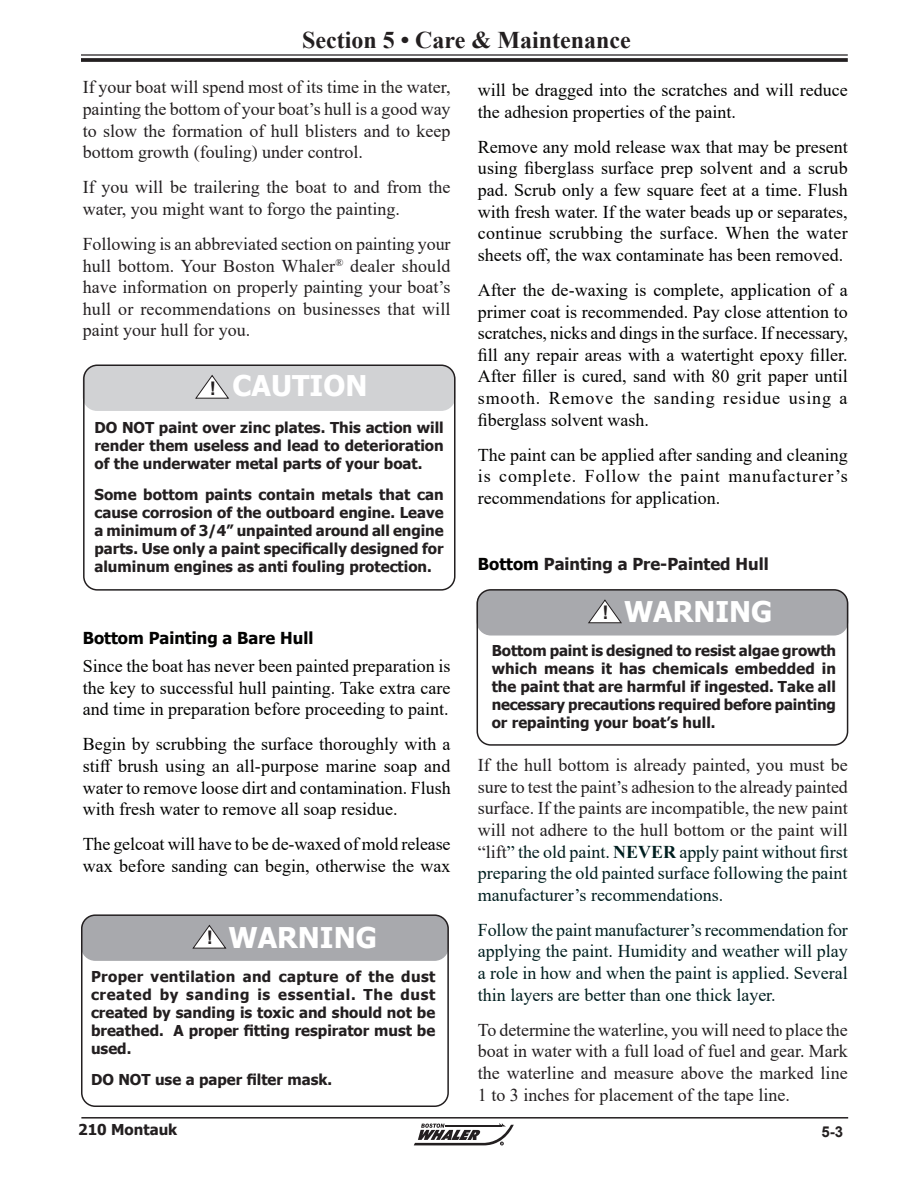
<style>
.page{position:relative;width:918px;height:1188px;background:#fff}
.page>*{position:absolute;margin:0;border:0;box-sizing:border-box;transform-origin:0 0}
.t1{font:700 28.5px "Tahoma";color:#fff}
.t2{font:700 24px "Times New Roman";color:#231f20}
.t3{font:700 18.75px "Arial";color:#231f20}
.Body_text{font:18px/21.6px "Times New Roman";color:#020201;text-align:justify}
.Body_text-2{font:18px/21.6px "Times New Roman";color:#231f20;text-align:justify}
.Body_text-3{font:18px/21.6px "Times New Roman";color:#001f20;text-align:justify}
.Subhead_2{font:700 16.5px "Tahoma";color:#231f20}
.Subhead_2-2{font:700 16.5px "Tahoma";color:#020201}
.warning{font:700 15px/18px "Tahoma";color:#231f20;text-align:justify}
.t4{font:700 15px "Arial";color:#231f20}
.t5{font:700 2.25px "Arial";color:#231f20}
.s1{color:#020201}
.s2{color:#001f20}
.s3{font-weight:700;color:#001f20}
</style>
<div class="page">
<hr style="left:81px;top:54px;width:767px;height:2px;background:#231f20">
<svg style="left:81px;top:58px;width:767px;height:4px;background:#302c2d"></svg>
<svg style="left:414px;top:1123px;width:100px;height:22px"></svg>
<hr style="left:81px;top:1117px;width:767px;height:2px;background:#231f20">
<div style="left:82px;top:916px;width:366px;height:44px;background:#a8a9ad;border-radius:14px"></div>
<div style="left:81px;top:915px;width:368px;height:46px;border:2px solid #a8a9ad;border-radius:14px"></div>
<svg style="left:192px;top:924px;width:35px;height:25px"></svg>
<div style="left:81px;top:914px;width:368px;height:193px;border:2px solid #231f20;border-radius:14px"></div>
<div style="left:477px;top:591px;width:371px;height:44px;background:#a8a9ad;border-radius:14px"></div>
<div style="left:477px;top:590px;width:371px;height:46px;border:2px solid #a8a9ad;border-radius:14px"></div>
<svg style="left:588px;top:599px;width:34px;height:25px"></svg>
<div style="left:477px;top:589px;width:371px;height:157px;border:2px solid #231f20;border-radius:14px"></div>
<div style="left:83px;top:366px;width:372px;height:44px;background:#d1d2d4;border-radius:14px"></div>
<div style="left:83px;top:365px;width:373px;height:46px;border:2px solid #d1d2d4;border-radius:14px"></div>
<svg style="left:195px;top:375px;width:34px;height:24px"></svg>
<div style="left:83px;top:364px;width:373px;height:227px;border:2px solid #231f20;border-radius:14px"></div>
<h2 class="t2" style="left:302px;top:23px;width:330px">Section 5 • Care &amp; Maintenance</h2>
<p class="Body_text-2" style="left:83px;top:76px;width:369px">If your boat will spend most of its time in the water, painting the bottom of your boat’s hull is a good way to slow the formation of hull blisters and to keep bottom growth (fouling) under control.</p>
<p class="Body_text-2" style="left:83px;top:176px;width:369px">If you will be trailering the boat to and from the water, you might want to forgo the painting.</p>
<p class="Body_text-2" style="left:83px;top:233px;width:369px">Following is an abbreviated section on painting your hull bottom. Your Boston Whaler<sup>®</sup> dealer should have information on properly painting your boat’s hull or recommendations on businesses that will paint your hull for you.</p>
<p class="t3" style="left:210px;top:375px;width:8px">!</p>
<p class="t1" style="left:233px;top:366px;width:136px">CAUTION</p>
<p class="warning" style="left:94px;top:419px;width:351px">DO NOT paint over zinc plates. This action will render them useless and lead to deterioration of the underwater metal parts of your boat.</p>
<p class="warning" style="left:94px;top:486px;width:351px">Some bottom paints contain metals that can cause corrosion of the outboard engine. Leave a minimum of 3/4” unpainted around all engine parts. Use only a paint specifically designed for aluminum engines as anti fouling protection.</p>
<p class="Subhead_2-2" style="left:83px;top:626px;width:232px">Bottom Painting a Bare Hull</p>
<p class="Body_text" style="left:83px;top:655px;width:369px">Since the boat has never been painted preparation is the key to successful hull painting. Take extra care and time in preparation before proceeding to paint.</p>
<p class="Body_text" style="left:83px;top:733px;width:370px">Begin by scrubbing the surface thoroughly with a stiff brush using an all-purpose marine soap and water to remove loose dirt and contamination. Flush with fresh water to remove all soap residue.</p>
<p class="Body_text" style="left:83px;top:833px;width:369px">The gelcoat will have to be de-waxed of mold release wax before sanding can begin, otherwise the wax</p>
<p class="t3" style="left:207px;top:925px;width:8px">!</p>
<p class="t1" style="left:228px;top:917px;width:150px">WARNING</p>
<p class="warning" style="left:91px;top:968px;width:346px">Proper ventilation and capture of the dust created by sanding is essential. The dust created by sanding is toxic and should not be breathed. A proper fitting respirator must be used.</p>
<p class="warning" style="left:91px;top:1071px;width:243px">DO NOT use a paper filter mask.</p>
<p class="warning" style="left:78px;top:1121px;width:101px">210 Montauk</p>
<p class="Body_text" style="left:478px;top:79px;width:371px">will be dragged into the scratches and will reduce the adhesion properties of the paint.</p>
<p class="Body_text" style="left:478px;top:135px;width:371px">Remove any mold release wax that may be present using fiberglass surface prep solvent and a scrub pad. Scrub only a few square feet at a time. Flush with fresh water. If the water beads up or separates, continue scrubbing the surface. When the water sheets off, the wax contaminate has been removed.</p>
<p class="Body_text" style="left:478px;top:279px;width:372px">After the de-waxing is complete, application of a primer coat is recommended. Pay close attention to scratches, nicks and dings in the surface. If necessary, fill any repair areas with a watertight epoxy filler.<br>After filler is cured, sand with 80 grit paper until smooth. Remove the sanding residue using a fiberglass solvent wash.</p>
<p class="Body_text" style="left:478px;top:443px;width:372px">The paint can be applied after sanding and cleaning is complete. Follow the paint manufacturer’s recommendations for application.</p>
<p class="Subhead_2" style="left:478px;top:552px;width:292px"><span class="s1">Bottom</span> Painting a Pre-Painted Hull</p>
<p class="t3" style="left:603px;top:599px;width:8px">!</p>
<p class="t1" style="left:624px;top:592px;width:150px">WARNING</p>
<p class="warning" style="left:492px;top:642px;width:346px">Bottom paint is designed to resist algae growth which means it has chemicals embedded in the paint that are harmful if ingested. Take all necessary precautions required before painting or repainting your boat’s hull.</p>
<p class="Body_text-2" style="left:478px;top:754px;width:372px">If the hull bottom is already painted, you must be sure to test the paint’s adhesion to the already painted surface. If the paints are incompatible, the new paint will not adhere to the hull bottom or the paint will “lift<span class="s2">” the old paint.</span> <span class="s3">NEVER</span> <span class="s2">apply paint without first preparing the old painted surface following the paint manufacturer’s recommendations.</span></p>
<p class="Body_text-3" style="left:478px;top:918px;width:372px">Follow the paint manufacturer’s recommendation for applying the paint. Humidity and weather will play a role in how and when the paint is applied. Several thin layers are better than one thick layer.</p>
<p class="Body_text-2" style="left:478px;top:1018px;width:371px">To determine the waterline, you will need to place the boat in water with a full load of fuel and gear. Mark the waterline and measure above the marked line 1 to 3 inches for placement of the tape line.</p>
<p class="t5" style="left:501px;top:1142px;width:3px">R</p>
<p class="t4" style="left:821px;top:1122px;width:23px">5-3</p>
</div>
